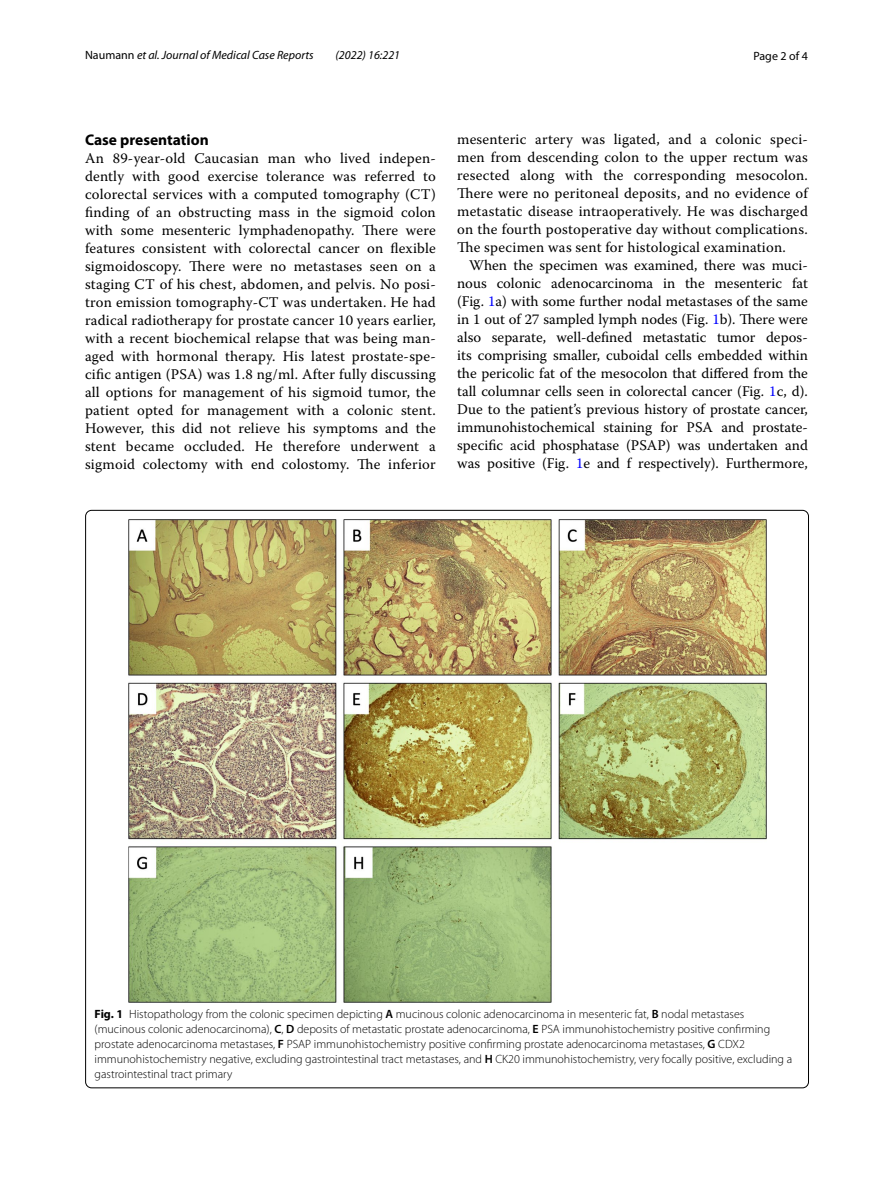
<style>
.page{position:relative;width:893px;height:1187px;background:#fff}
.page>*{position:absolute;margin:0;border:0;box-sizing:border-box;transform-origin:0 0}
.t1{font:700 15.45px "Myriad Pro";color:#000}
.t2{font:14.7px/18px "Warnock Pro";letter-spacing:.015em;color:#000;text-align:justify}
.t3{font:300 12px/15px "Myriad Pro";color:#000}
.t4{font:italic 12px "Myriad Pro";color:#000}
.t5{font:12px "Myriad Pro";color:#000}
.s1{font-style:normal}
.s2{color:#00f}
.s3{font-weight:700}
.s4{font-weight:600}
</style>
<div class="page">
<img style="left:128px;top:519px;width:638px;height:483px">
<p class="t4" style="left:85px;top:48px;width:230px"><span class="s1">Naumann</span> et al. Journal of Medical Case Reports</p>
<p class="t4" style="left:336px;top:48px;width:66px">(2022) 16:221</p>
<p class="t5" style="left:753px;top:48px;width:56px">Page 2 of 4</p>
<p class="t1" style="left:85px;top:129px;width:125px">Case presentation</p>
<p class="t2" style="left:85px;top:148px;width:352px">An 89-year-old Caucasian man who lived indepen&shy;dently with good exercise tolerance was referred to colorectal services with a computed tomography (CT) finding of an obstructing mass in the sigmoid colon with some mesenteric lymphadenopathy. There were features consistent with colorectal cancer on flexible sigmoidoscopy. There were no metastases seen on a staging CT of his chest, abdomen, and pelvis. No posi&shy;tron emission tomography-CT was undertaken. He had radical radiotherapy for prostate cancer 10 years earlier, with a recent biochemical relapse that was being man&shy;aged with hormonal therapy. His latest prostate-spe&shy;cific antigen (PSA) was 1.8 ng/ml. After fully discussing all options for management of his sigmoid tumor, the patient opted for management with a colonic stent.<br>However, this did not relieve his symptoms and the stent became occluded. He therefore underwent a sigmoid colectomy with end colostomy. The inferior</p>
<p class="t2" style="left:457px;top:130px;width:352px">mesenteric artery was ligated, and a colonic speci&shy;men from descending colon to the upper rectum was resected along with the corresponding mesocolon.<br>There were no peritoneal deposits, and no evidence of metastatic disease intraoperatively. He was discharged on the fourth postoperative day without complications.<br>The specimen was sent for histological examination.</p>
<p class="t2" style="left:457px;top:256px;width:352px;text-indent:12px">When the specimen was examined, there was muci&shy;nous colonic adenocarcinoma in the mesenteric fat (Fig. <span class="s2">1</span>a) with some further nodal metastases of the same in 1 out of 27 sampled lymph nodes (Fig. <span class="s2">1</span>b). There were also separate, well-defined metastatic tumor depos&shy;its comprising smaller, cuboidal cells embedded within the pericolic fat of the mesocolon that differed from the tall columnar cells seen in colorectal cancer (Fig. <span class="s2">1</span>c, d).<br>Due to the patient’s previous history of prostate cancer, immunohistochemical staining for PSA and prostate&shy;specific acid phosphatase (PSAP) was undertaken and was positive (Fig. <span class="s2">1</span>e and f respectively). Furthermore,</p>
<p class="t3" style="left:95px;top:1006px;width:699px"><span class="s3">Fig. 1</span> Histopathology from the colonic specimen depicting <span class="s4">A</span> mucinous colonic adenocarcinoma in mesenteric fat, <span class="s4">B</span> nodal metastases (mucinous colonic adenocarcinoma), <span class="s4">C</span>, <span class="s4">D</span> deposits of metastatic prostate adenocarcinoma, <span class="s4">E</span> PSA immunohistochemistry positive confirming prostate adenocarcinoma metastases, <span class="s4">F</span> PSAP immunohistochemistry positive confirming prostate adenocarcinoma metastases, <span class="s4">G</span> CDX2 immunohistochemistry negative, excluding gastrointestinal tract metastases, and <span class="s4">H</span> CK20 immunohistochemistry, very focally positive, excluding a gastrointestinal tract primary</p>
</div>
